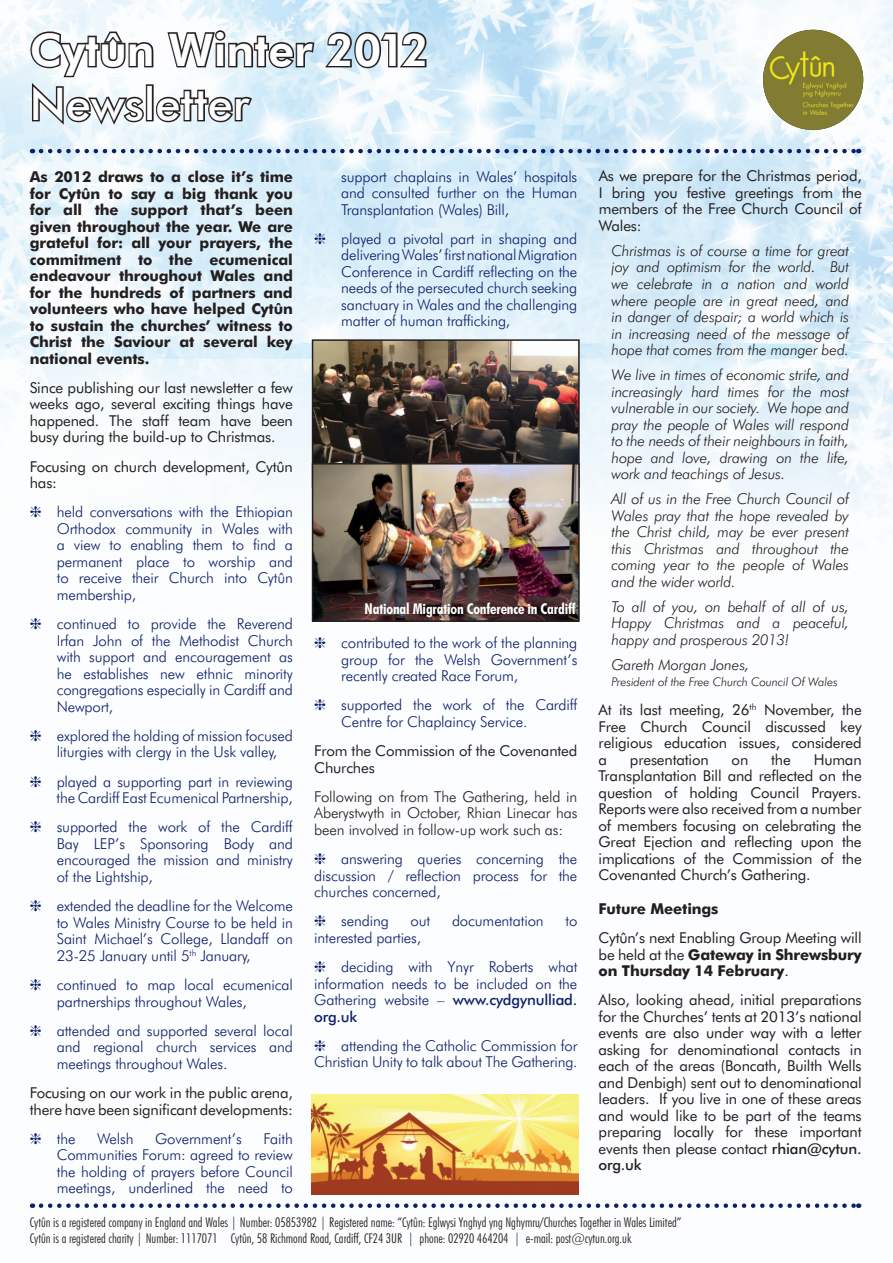
<style>
.page{position:relative;width:893px;height:1263px;background:#fff}
.page>*{position:absolute;margin:0;border:0;box-sizing:border-box;transform-origin:0 0}
.t1{font:800 45px "Futura BT";color:#fff}
.t2{font:500 45px "Futura BT";color:#fff}
.t3{font:300 15px/16.5px "Futura BT";letter-spacing:-.01em;color:#0d2169;text-align:justify}
.t4{font:15px/16.5px "Futura BT";letter-spacing:-.01em;color:#231f20;text-align:justify}
.t5{font:italic 300 15px/16.5px "Futura BT";letter-spacing:-.01em;color:#231f20;text-align:justify}
.t6{font:700 15px/16.5px "Futura BT";letter-spacing:-.01em;color:#231f20;text-align:justify}
.t7{font:300 15px/16.5px "Futura BT";letter-spacing:-.01em;color:#231f20;text-align:justify}
.t8{font:700 condensed 15px "Futura BT";letter-spacing:-.01em;color:#fff}
.t9{font:300 condensed 13.5px/16.2px "Futura BT";color:#231f20}
.t10{font:italic 300 12px "Futura BT";letter-spacing:-.01em;color:#231f20}
.s1{font-weight:500}
.s2{font-weight:700}
</style>
<div class="page">
<img style="left:0;top:0;width:893px;height:1208px">
<svg style="left:29px;top:0;width:830px;height:154px"></svg>
<svg style="left:41px;top:1203px;width:818px;height:5px"></svg>
<img style="left:312px;top:1094px;width:266px;height:101px">
<img style="left:315px;top:342px;width:262px;height:121px">
<div style="left:312px;top:339px;width:268px;height:149px;border:2px solid #231f20"></div>
<img style="left:315px;top:466px;width:262px;height:153px">
<div style="left:312px;top:463px;width:268px;height:159px;border:2px solid #231f20"></div>
<img style="left:763px;top:30px;width:100px;height:100px;border-radius:50px">
<svg style="left:30px;top:507px;width:11px;height:11px"></svg>
<svg style="left:30px;top:618px;width:11px;height:11px"></svg>
<svg style="left:30px;top:730px;width:11px;height:11px"></svg>
<svg style="left:30px;top:776px;width:11px;height:11px"></svg>
<svg style="left:30px;top:822px;width:11px;height:11px"></svg>
<svg style="left:30px;top:900px;width:11px;height:11px"></svg>
<svg style="left:30px;top:979px;width:11px;height:11px"></svg>
<svg style="left:30px;top:1025px;width:11px;height:11px"></svg>
<svg style="left:30px;top:1133px;width:11px;height:11px"></svg>
<svg style="left:315px;top:233px;width:10px;height:11px"></svg>
<svg style="left:315px;top:637px;width:10px;height:11px"></svg>
<svg style="left:315px;top:700px;width:10px;height:10px"></svg>
<svg style="left:315px;top:853px;width:11px;height:11px"></svg>
<svg style="left:315px;top:916px;width:11px;height:10px"></svg>
<svg style="left:315px;top:961px;width:11px;height:11px"></svg>
<svg style="left:315px;top:1040px;width:11px;height:11px"></svg>
<h1 class="t1" style="left:30px;top:22px;width:400px">Cytûn Winter 2012</h1>
<h1 class="t2" style="left:30px;top:77px;width:221px">Newsletter</h1>
<p class="t6" style="left:30px;top:168px;width:265px">As 2012 draws to a close it’s time for Cytûn to say a big thank you for all the support that’s been given throughout the year. We are grateful for: all your prayers, the commitment to the ecumenical endeavour throughout Wales and for the hundreds of partners and volunteers who have helped Cytûn to sustain the churches’ witness to Christ the Saviour at several key national events.</p>
<p class="t4" style="left:30px;top:379px;width:265px">Since publishing our last newsletter a few weeks ago, several exciting things have happened. The staff team have been busy during the build-up to Christmas.</p>
<p class="t4" style="left:30px;top:458px;width:265px">Focusing on church development, Cytûn has:</p>
<p class="t3" style="left:57px;top:504px;width:238px">held conversations with the Ethiopian Orthodox community in Wales with a view to enabling them to find a permanent place to worship and to receive their Church into Cytûn membership,</p>
<p class="t3" style="left:57px;top:615px;width:238px">continued to provide the Reverend Irfan John of the Methodist Church with support and encouragement as he establishes new ethnic minority congregations especially in Cardiff and Newport,</p>
<p class="t3" style="left:57px;top:727px;width:238px">explored the holding of mission focused liturgies with clergy in the Usk valley,</p>
<p class="t3" style="left:57px;top:773px;width:238px">played a supporting part in reviewing the Cardiff East Ecumenical Partnership,</p>
<p class="t3" style="left:57px;top:819px;width:238px">supported the work of the Cardiff Bay LEP’s Sponsoring Body and encouraged the mission and ministry of the Lightship,</p>
<p class="t3" style="left:57px;top:897px;width:238px">extended the deadline for the Welcome to Wales Ministry Course to be held in Saint Michael’s College, Llandaff on 23-25 January until 5<sup>th</sup> January,</p>
<p class="t3" style="left:57px;top:976px;width:238px">continued to map local ecumenical partnerships throughout Wales,</p>
<p class="t3" style="left:57px;top:1022px;width:238px">attended and supported several local and regional church services and meetings throughout Wales.</p>
<p class="t4" style="left:30px;top:1084px;width:265px">Focusing on our work in the public arena, there have been significant developments:</p>
<p class="t3" style="left:57px;top:1130px;width:20px">the</p>
<p class="t3" style="left:97px;top:1130px;width:38px">Welsh</p>
<p class="t3" style="left:155px;top:1130px;width:88px">Government’s</p>
<p class="t3" style="left:57px;top:1130px;width:238px;text-indent:207px">Faith Communities Forum: agreed to review the holding of prayers before Council meetings, underlined the need to</p>
<p class="t3" style="left:341px;top:168px;width:238px">support chaplains in Wales’ hospitals and consulted further on the Human Transplantation (Wales) Bill,</p>
<p class="t3" style="left:341px;top:230px;width:238px">played a pivotal part in shaping and deliveringWales’firstnationalMigration Conference in Cardiff reflecting on the needs of the persecuted church seeking sanctuary in Wales and the challenging matter of human trafficking,</p>
<p class="t8" style="left:365px;top:600px;width:213px">National Migration Conference in Cardiff</p>
<p class="t3" style="left:341px;top:634px;width:238px">contributed to the work of the planning group for the Welsh Government’s recently created Race Forum,</p>
<p class="t3" style="left:341px;top:697px;width:238px">supported the work of the Cardiff<br>Centre for Chaplaincy Service.</p>
<p class="t4" style="left:314px;top:742px;width:265px">From the Commission of the Covenanted<br>Churches</p>
<p class="t7" style="left:314px;top:788px;width:265px">Following on from The Gathering, held in Aberystwyth in October, Rhian Linecar has been involved in follow-up work such as:</p>
<p class="t3" style="left:314px;top:850px;width:265px;text-indent:27px">answering queries concerning the discussion / reflection process for the churches concerned,</p>
<p class="t3" style="left:341px;top:913px;width:49px">sending</p>
<p class="t3" style="left:411px;top:913px;width:21px">out</p>
<p class="t3" style="left:452px;top:913px;width:93px">documentation</p>
<p class="t3" style="left:565px;top:913px;width:13px">to</p>
<p class="t3" style="left:341px;top:923px;width:238px;line-height:29.2px;text-indent:-27px">interested parties,<br>deciding with Ynyr Roberts what</p>
<p class="t3" style="left:314px;top:975px;width:265px">information needs to be included on the Gathering website – <span class="s1">www.cydgynulliad. org.uk</span></p>
<p class="t3" style="left:314px;top:1037px;width:265px;text-align:right">attending the Catholic Commission for<br>Christian Unity to talk about The Gathering.</p>
<p class="t4" style="left:599px;top:168px;width:265px">As we prepare for the Christmas period, I bring you festive greetings from the members of the Free Church Council of Wales:</p>
<p class="t5" style="left:611px;top:242px;width:239px">Christmas is of course a time for great joy and optimism for the world. But we celebrate in a nation and world where people are in great need, and in danger of despair; a world which is in increasing need of the message of hope that comes from the manger bed.</p>
<p class="t5" style="left:611px;top:366px;width:239px">We live in times of economic strife, and increasingly hard times for the most vulnerable in our society. We hope and pray the people of Wales will respond to the needs of their neighbours in faith, hope and love, drawing on the life, work and teachings of Jesus.</p>
<p class="t5" style="left:611px;top:490px;width:239px">All of us in the Free Church Council of Wales pray that the hope revealed by the Christ child, may be ever present this Christmas and throughout the coming year to the people of Wales and the wider world.</p>
<p class="t5" style="left:611px;top:598px;width:239px">To all of you, on behalf of all of us, Happy Christmas and a peaceful, happy and prosperous 2013!</p>
<p class="t5" style="left:611px;top:656px;width:139px">Gareth Morgan Jones,</p>
<p class="t10" style="left:611px;top:675px;width:228px">President of the Free Church Council Of Wales</p>
<p class="t4" style="left:599px;top:702px;width:265px">At its last meeting, 26<sup>th</sup> November, the Free Church Council discussed key religious education issues, considered a</p>
<p class="t4" style="left:630px;top:751px;width:80px">presentation</p>
<p class="t4" style="left:732px;top:751px;width:18px">on</p>
<p class="t4" style="left:771px;top:751px;width:21px">the</p>
<p class="t4" style="left:599px;top:751px;width:265px;text-indent:215px">Human Transplantation Bill and reflected on the question of holding Council Prayers.<br>Reports were also received from a number of members focusing on celebrating the Great Ejection and reflecting upon the implications of the Commission of the Covenanted Church’s Gathering.</p>
<p class="t6" style="left:599px;top:900px;width:121px">Future Meetings</p>
<p class="t4" style="left:599px;top:929px;width:265px">Cytûn’s next Enabling Group Meeting will be held at the <span class="s2">Gateway in Shrewsbury on Thursday 14 February</span>.</p>
<p class="t4" style="left:599px;top:992px;width:265px">Also, looking ahead, initial preparations for the Churches’ tents at 2013’s national events are also under way with a letter asking for denominational contacts in each of the areas (Boncath, Builth Wells and Denbigh) sent out to denominational leaders. If you live in one of these areas and would like to be part of the teams preparing locally for these important events then please contact <span class="s1">rhian@cytun. org.uk</span></p>
<p class="t9" style="left:30px;top:1213px;width:653px">Cytûn is a registered company in England and Wales | Number: 05853982 | Registered name: “Cytûn: Eglwysi Ynghyd yng Nghymru/Churches Together in Wales Limited”<br>Cytûn is a registered charity | Number: 1117071 Cytûn, 58 Richmond Road, Cardiff, CF24 3UR | phone: 02920 464204 | e-mail: post@cytun.org.uk</p>
</div>
